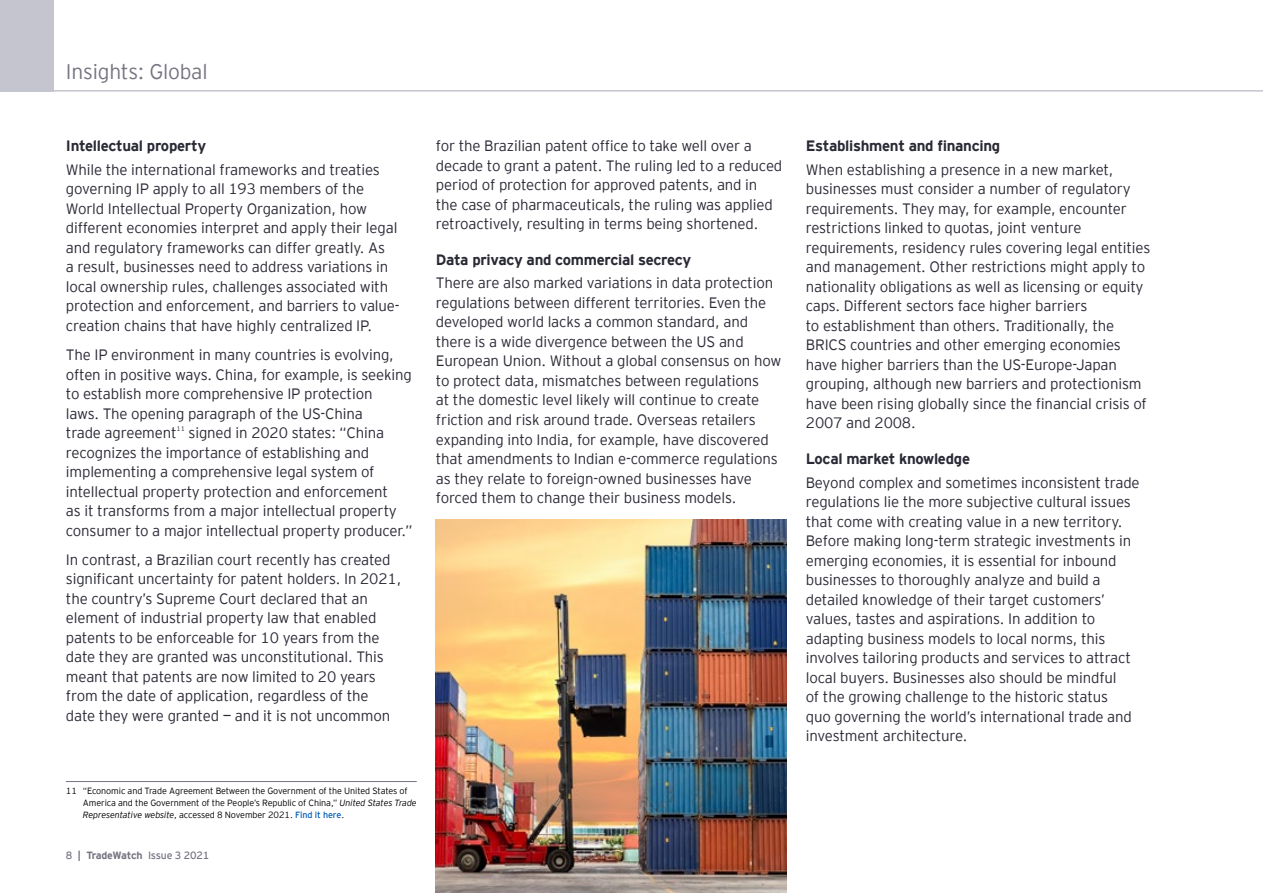
<style>
.page{position:relative;width:1263px;height:893px;background:#fff}
.page>*{position:absolute;margin:0;border:0;box-sizing:border-box;transform-origin:0 0}
.t1{font:300 21px "EY Interstate";letter-spacing:-.01em;color:#757582}
.t2{font:300 15px/19.5px "EY Interstate";letter-spacing:-.01em;color:#2a2a36}
.t3{font:700 15px "EY Interstate";letter-spacing:-.02em;color:#2a2a36}
.t4{font:10.5px "EY Interstate";letter-spacing:-.02em;color:#757582}
.t5{font:300 9px/11.7px "EY Interstate";letter-spacing:-.01em;color:#000}
.t6{font:300 6.75px "EY Interstate";color:#2a2a36}
.s1{font-style:italic}
.s2{font-weight:400;color:#005cb8}
.s3{font-weight:700}
</style>
<div class="page">
<hr style="left:0;top:90px;width:1263px;height:2px;background:#c5c5cf">
<div style="left:0;top:0;width:54px;height:92px;background:#c5c5cf"></div>
<hr style="left:66px;top:781px;width:351px;height:1px;background:#757582">
<img style="left:436px;top:519px;width:351px;height:374px">
<h1 class="t1" style="left:66px;top:57px;width:143px">Insights: Global</h1>
<p class="t3" style="left:66px;top:135px;width:142px">Intellectual property</p>
<p class="t2" style="left:66px;top:159px;width:335px">While the international frameworks and treaties governing IP apply to all 193 members of the World Intellectual Property Organization, how different economies interpret and apply their legal and regulatory frameworks can differ greatly. As<br>a result, businesses need to address variations in local ownership rules, challenges associated with protection and enforcement, and barriers to value&shy;creation chains that have highly centralized IP.</p>
<p class="t2" style="left:66px;top:344px;width:347px">The IP environment in many countries is evolving, often in positive ways. China, for example, is seeking to establish more comprehensive IP protection<br>laws. The opening paragraph of the US-China<br>trade agreement</p>
<p class="t6" style="left:177px;top:424px;width:10px">11</p>
<p class="t2" style="left:66px;top:422px;width:348px;text-indent:123px">signed in 2020 states: “China recognizes the importance of establishing and implementing a comprehensive legal system of intellectual property protection and enforcement<br>as it transforms from a major intellectual property consumer to a major intellectual property producer.”</p>
<p class="t2" style="left:66px;top:549px;width:337px">In contrast, a Brazilian court recently has created significant uncertainty for patent holders. In 2021, the country’s Supreme Court declared that an element of industrial property law that enabled patents to be enforceable for 10 years from the date they are granted was unconstitutional. This meant that patents are now limited to 20 years from the date of application, regardless of the date they were granted — and it is not uncommon</p>
<p class="t2" style="left:436px;top:135px;width:348px">for the Brazilian patent office to take well over a decade to grant a patent. The ruling led to a reduced period of protection for approved patents, and in the case of pharmaceuticals, the ruling was applied retroactively, resulting in terms being shortened.</p>
<p class="t3" style="left:436px;top:249px;width:257px">Data privacy and commercial secrecy</p>
<p class="t2" style="left:436px;top:273px;width:347px">There are also marked variations in data protection regulations between different territories. Even the developed world lacks a common standard, and there is a wide divergence between the US and European Union. Without a global consensus on how to protect data, mismatches between regulations<br>at the domestic level likely will continue to create friction and risk around trade. Overseas retailers expanding into India, for example, have discovered that amendments to Indian e-commerce regulations as they relate to foreign-owned businesses have forced them to change their business models.</p>
<p class="t5" style="left:83px;top:785px;width:335px;text-indent:-17px">11 “Economic and Trade Agreement Between the Government of the United States of<br>America and the Government of the People’s Republic of China,” <span class="s1">United States Trade<br>Representative website</span>, accessed 8 November 2021. <span class="s2">Find it here</span>.</p>
<p class="t4" style="left:66px;top:848px;width:145px">8 <span class="s3">| TradeWatch</span> Issue 3 2021</p>
<p class="t3" style="left:806px;top:135px;width:196px">Establishment and financing</p>
<p class="t2" style="left:806px;top:159px;width:346px">When establishing a presence in a new market, businesses must consider a number of regulatory requirements. They may, for example, encounter restrictions linked to quotas, joint venture requirements, residency rules covering legal entities and management. Other restrictions might apply to nationality obligations as well as licensing or equity caps. Different sectors face higher barriers<br>to establishment than others. Traditionally, the BRICS countries and other emerging economies have higher barriers than the US-Europe-Japan grouping, although new barriers and protectionism have been rising globally since the financial crisis of 2007 and 2008.</p>
<p class="t3" style="left:806px;top:448px;width:166px">Local market knowledge</p>
<p class="t2" style="left:806px;top:472px;width:335px">Beyond complex and sometimes inconsistent trade regulations lie the more subjective cultural issues that come with creating value in a new territory.<br>Before making long-term strategic investments in emerging economies, it is essential for inbound businesses to thoroughly analyze and build a detailed knowledge of their target customers’ values, tastes and aspirations. In addition to adapting business models to local norms, this involves tailoring products and services to attract local buyers. Businesses also should be mindful<br>of the growing challenge to the historic status<br>quo governing the world’s international trade and investment architecture.</p>
</div>
